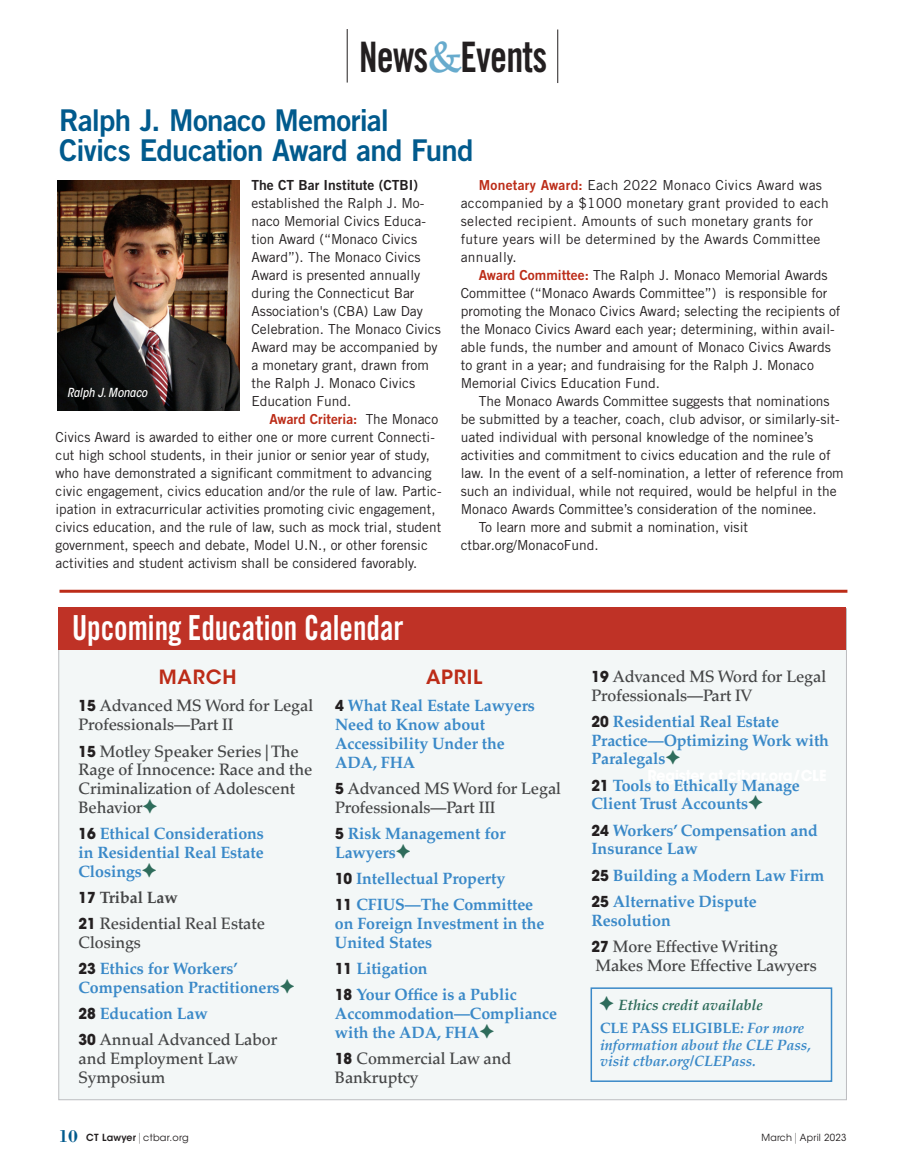
<style>
.page{position:relative;width:905px;height:1175px;background:#fff}
.page>*{position:absolute;margin:0;border:0;box-sizing:border-box;transform-origin:0 0}
.t1{font:43.5px "Trade Gothic LT Std Bd Cn 20";letter-spacing:-.02em;color:#231f20;scale:.88 1}
.t2{font:34.5px "Trade Gothic LT Std Bd Cn 20";color:#fff;scale:.88 1}
.t3{font:30px/30px "Trade Gothic LT Std Bd 2";letter-spacing:-.025em;color:#015a8d}
.t4{font:600 19.5px "ITC Avant Garde Std";letter-spacing:.04em;color:#bc2c18}
.t5{font:700 16.5px/18.8px "Palatino LT Std";letter-spacing:-.005em;color:#3a89c8}
.t6{font:500 16.5px/18.8px "Palatino LT Std";letter-spacing:-.005em;color:#454647}
.t7{font:italic 700 15px/16.5px "Palatino LT Std";letter-spacing:-.005em;color:#3a89c8}
.t8{font:italic 700 15px/23.4px "Palatino LT Std";letter-spacing:-.005em;color:#2e6c5b}
.t9{font:13.8px/18px "Trade Gothic LT Std";color:#231f20}
.t10{font:13.8px/18px "Trade Gothic LT Std";letter-spacing:.02em;color:#231f20}
.t11{font:13.8px "Trade Gothic LT Std Bd 2";color:#231f20}
.t12{font:13.8px "Trade Gothic LT Std Bd 2";color:#bc2c18}
.t13{font:italic 500 condensed 12.3px "ITC Avant Garde Std";color:#fff}
.t14{font:9.75px "ITC Avant Garde Std";letter-spacing:.025em;color:#231f20}
.t15{font:9.75px "ITC Avant Garde Std";letter-spacing:.025em;color:#231f20;scale:.96 1}
.s1{font-size:42px}
.s2{font-family:"Palatino LT Std";font-weight:500;font-size:44.1px;color:#67abcd}
.s3{font-family:"Trade Gothic LT Std";color:#231f20}
.s4{font-family:"Trade Gothic LT Std Bd 2";color:#bc2c18}
.s5{font-family:"ITC Avant Garde Std";font-weight:700;font-size:15px;color:#231f20}
.s6{color:#2e6c5b}
.s7{font-family:"ITC Avant Garde Std";font-size:15px;color:#231f20}
.s8{font-weight:700}
.s9{font-weight:500;color:#454647}
.s10{font-weight:700;color:#3a89c8}
.s11{font-style:normal;color:#3a89c8}
.s12{color:#3a89c8}
.s13{font-family:"Bodoni Std";font-weight:700;font-size:18px;color:#015a8d}
.s14{font-weight:600}
.s15{font-weight:200;font-size:10.8px}
</style>
<div class="page">
<hr style="left:347px;top:29px;width:1px;height:54px;background:#231f20">
<hr style="left:557px;top:29px;width:1px;height:54px;background:#231f20">
<hr style="left:59px;top:590px;width:788px;height:2px;background:#bc2c18">
<div style="left:59px;top:608px;width:787px;height:492px;background:#f3f7f7;border:1px solid #bcbdc0"></div>
<div style="left:58px;top:608px;width:788px;height:42px;background:#bf3226"></div>
<div style="left:590px;top:987px;width:242px;height:95px;border:2px solid #3a89c8"></div>
<img style="left:58px;top:180px;width:181px;height:230px">
<h1 class="t1" style="left:359px;top:30px;width:215px"><span class="s1">N</span>ews<span class="s2">&amp;</span><span class="s1">E</span>vents</h1>
<h3 class="t3" style="left:59px;top:105px;width:415px">Ralph J. Monaco Memorial<br>Civics Education Award and Fund</h3>
<p class="t11" style="left:251px;top:177px;width:168px">The CT Bar Institute (CTBI)</p>
<p class="t9" style="left:251px;top:194px;width:191px">established the Ralph J. Mo&shy;naco Memorial Civics Educa&shy;tion Award (“Monaco Civics<br>Award”). The Monaco Civics<br>Award is presented annually during the Connecticut Bar<br>Association's (CBA) Law Day<br>Celebration. The Monaco Civics<br>Award may be accompanied by a monetary grant, drawn from the Ralph J. Monaco Civics<br>Education Fund.</p>
<p class="t12" style="left:269px;top:411px;width:170px">Award Criteria: <span class="s3">The Monaco</span></p>
<p class="t9" style="left:55px;top:428px;width:387px">Civics Award is awarded to either one or more current Connecti&shy;cut high school students, in their junior or senior year of study, who have demonstrated a significant commitment to advancing civic engagement, civics education and/or the rule of law. Partic&shy;ipation in extracurricular activities promoting civic engagement, civics education, and the rule of law, such as mock trial, student government, speech and debate, Model U.N., or other forensic activities and student activism shall be considered favorably.</p>
<p class="t13" style="left:67px;top:385px;width:82px">Ralph J. Monaco</p>
<p class="t10" style="left:460px;top:176px;width:370px;text-indent:18px"><span class="s4">Monetary Award:</span> Each 2022 Monaco Civics Award was accompanied by a $1000 monetary grant provided to each selected recipient. Amounts of such monetary grants for future years will be determined by the Awards Committee annually.</p>
<p class="t9" style="left:460px;top:266px;width:381px;text-indent:18px"><span class="s4">Award Committee:</span> The Ralph J. Monaco Memorial Awards Committee (“Monaco Awards Committee”) is responsible for promoting the Monaco Civics Award; selecting the recipients of the Monaco Civics Award each year; determining, within avail&shy;able funds, the number and amount of Monaco Civics Awards to grant in a year; and fundraising for the Ralph J. Monaco Memorial Civics Education Fund.</p>
<p class="t9" style="left:478px;top:392px;width:352px">The Monaco Awards Committee suggests that nominations</p>
<p class="t9" style="left:460px;top:410px;width:380px">be submitted by a teacher, coach, club advisor, or similarly-sit-</p>
<p class="t9" style="left:460px;top:428px;width:354px">uated individual with personal knowledge of the nominee’s</p>
<p class="t9" style="left:460px;top:446px;width:371px">activities and commitment to civics education and the rule of</p>
<p class="t9" style="left:460px;top:464px;width:384px">law. In the event of a self-nomination, a letter of reference from</p>
<p class="t9" style="left:460px;top:482px;width:377px">such an individual, while not required, would be helpful in the</p>
<p class="t9" style="left:460px;top:500px;width:357px">Monaco Awards Committee’s consideration of the nominee.</p>
<p class="t9" style="left:478px;top:518px;width:271px">To learn more and submit a nomination, visit</p>
<p class="t9" style="left:460px;top:536px;width:140px">ctbar.org/MonacoFund.</p>
<h2 class="t2" style="left:72px;top:606px;width:378px">Upcoming Education Calendar</h2>
<h3 class="t4" style="left:159px;top:664px;width:79px">MARCH</h3>
<p class="t6" style="left:78px;top:696px;width:236px"><span class="s5">15</span> Advanced MS Word for Legal<br>Professionals—Part II</p>
<p class="t6" style="left:78px;top:741px;width:235px"><span class="s5">15</span> Motley Speaker Series | The<br>Rage of Innocence: Race and the<br>Criminalization of Adolescent<br>Behavior<span class="s6">✦</span></p>
<p class="t5" style="left:78px;top:824px;width:187px;text-align:justify"><span class="s7">16</span> Ethical Considerations in Residential Real Estate Closings<span class="s6">✦</span></p>
<p class="t6" style="left:78px;top:884px;width:188px;line-height:26.2px"><span class="s5">17</span> <span class="s8">Tribal Law<br></span><span class="s5">21</span> Residential Real Estate</p>
<p class="t5" style="left:78px;top:929px;width:161px;line-height:26.2px"><span class="s9">Closings<br></span><span class="s7">23</span> Ethics for Workers’</p>
<p class="t5" style="left:78px;top:974px;width:218px;line-height:26.2px">Compensation Practitioners<span class="s6">✦<br></span><span class="s7">28</span> Education Law<br><span class="s7">30</span> <span class="s9">Annual Advanced Labor</span></p>
<p class="t6" style="left:78px;top:1049px;width:161px">and Employment Law<br>Symposium</p>
<h3 class="t4" style="left:426px;top:664px;width:58px">APRIL</h3>
<p class="t5" style="left:335px;top:696px;width:201px"><span class="s7">4</span> What Real Estate Lawyers<br>Need to Know about<br>Accessibility Under the<br>ADA, FHA</p>
<p class="t6" style="left:335px;top:779px;width:227px"><span class="s5">5</span> Advanced MS Word for Legal<br>Professionals—Part III</p>
<p class="t5" style="left:335px;top:824px;width:172px"><span class="s7">5</span> Risk Management for<br>Lawyers<span class="s6">✦</span></p>
<p class="t5" style="left:335px;top:865px;width:200px;line-height:26.2px"><span class="s7">10</span> Intellectual Property<br><span class="s7">11</span> CFIUS—The Committee</p>
<p class="t5" style="left:335px;top:914px;width:211px">on Foreign Investment in the<br>United States</p>
<p class="t5" style="left:335px;top:955px;width:183px;line-height:26.2px"><span class="s7">11</span> Litigation<br><span class="s7">18</span> Your Office is a Public</p>
<p class="t5" style="left:335px;top:1004px;width:224px">Accommodation—Compliance with the ADA, FHA<span class="s6">✦</span></p>
<p class="t6" style="left:335px;top:1049px;width:178px"><span class="s5">18</span> Commercial Law and<br>Bankruptcy</p>
<p class="t6" style="left:591px;top:667px;width:236px"><span class="s5">19</span> Advanced MS Word for Legal<br>Professionals—Part IV</p>
<p class="t5" style="left:591px;top:712px;width:239px"><span class="s7">20</span> Residential Real Estate<br>Practice—Optimizing Work with<br>Paralegals<span class="s6">✦</span></p>
<p class="t5" style="left:591px;top:776px;width:210px"><span class="s7">21</span> Tools to Ethically Manage<br>Client Trust Accounts<span class="s6">✦</span></p>
<p class="t5" style="left:591px;top:821px;width:228px"><span class="s7">24</span> Workers’ Compensation and<br>Insurance Law</p>
<p class="t5" style="left:591px;top:862px;width:234px;line-height:26.2px"><span class="s7">25</span> Building a Modern Law Firm<br><span class="s7">25</span> Alternative Dispute</p>
<p class="t6" style="left:591px;top:907px;width:188px;line-height:26.2px"><span class="s10">Resolution<br></span><span class="s5">27</span> More Effective Writing</p>
<p class="t6" style="left:595px;top:956px;width:223px">Makes More Effective Lawyers</p>
<p class="t8" style="left:599px;top:993px;width:207px">✦ Ethics credit available<br><span class="s11">CLE PASS ELIGIBLE</span><span class="s12">: For more</span></p>
<p class="t7" style="left:600px;top:1036px;width:212px">information about the CLE Pass, visit ctbar.org/CLEPass.</p>
<p class="t14" style="left:58px;top:1131px;width:132px"><span class="s13">10</span> <span class="s14">CT Lawyer</span><span class="s15">|</span>ctbar.org</p>
<p class="t15" style="left:761px;top:1131px;width:90px">March<span class="s15">|</span> April 2023</p>
</div>
